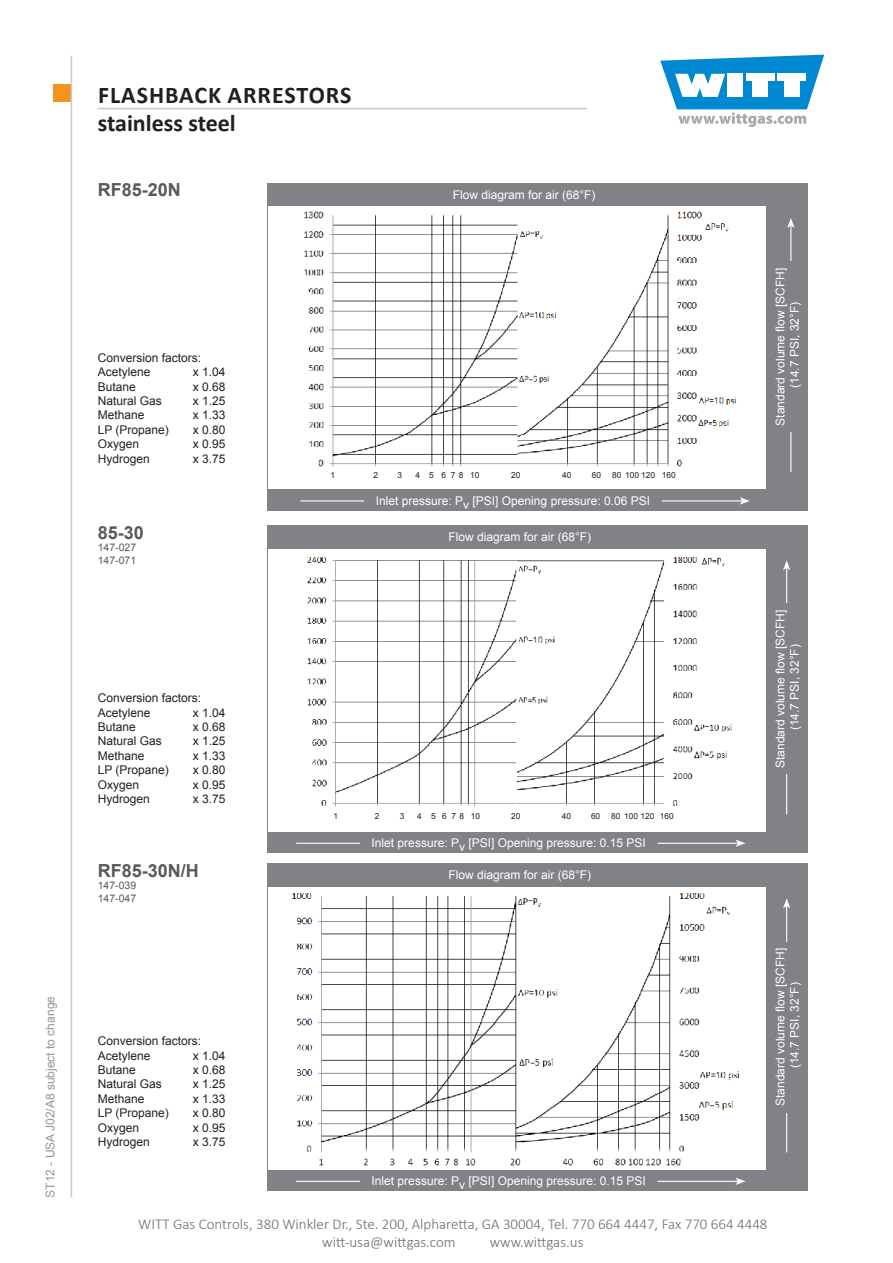
<style>
.page{position:relative;width:893px;height:1263px;background:#fff}
.page>*{position:absolute;margin:0;border:0;box-sizing:border-box;transform-origin:0 0}
.t1{font:700 24px/28.8px "Calibri";letter-spacing:.03em;color:#231f20}
.t2{font:700 18px "Arial";color:#58595b}
.t3{font:300 15px/18px "Calibri";color:#6b6c6f}
.t4{font:12px/14.4px "Arial";color:#231f20}
.t5{font:12px/14.4px "Arial";color:#fff;text-align:center}
.t6{font:12px "Arial";color:#949698}
.t7{font:10.5px/12.6px "Arial";color:#58595b}
.t8{font:8.4px "Arial";color:#231f20}
.t9{font:8.25px "Arial";color:#231f20}
</style>
<div class="page">
<div style="left:53px;top:85px;width:17px;height:17px;background:#f5941d"></div>
<svg style="left:660px;top:55px;width:164px;height:72px"></svg>
<hr style="left:71px;top:56px;width:1px;height:1141px;background:#c7c9cb">
<hr style="left:98px;top:108px;width:489px;height:1px;background:#c7c9cb">
<div style="left:268px;top:863px;width:540px;height:328px;background:#808285"></div>
<div style="left:268px;top:887px;width:497px;height:282px;background:#fff"></div>
<hr style="left:296px;top:1181px;width:442px;height:1px;background:#fff">
<svg style="left:736px;top:1178px;width:10px;height:7px"></svg>
<hr style="left:786px;top:906px;width:1px;height:246px;background:#fff">
<svg style="left:783px;top:898px;width:7px;height:10px"></svg>
<div style="left:361px;top:1171px;width:296px;height:19px;background:#808285"></div>
<img style="left:291px;top:893px;width:448px;height:273px">
<div style="left:268px;top:525px;width:540px;height:328px;background:#808285"></div>
<div style="left:268px;top:549px;width:497px;height:282px;background:#fff"></div>
<hr style="left:296px;top:843px;width:442px;height:1px;background:#fff">
<svg style="left:736px;top:840px;width:10px;height:7px"></svg>
<hr style="left:786px;top:568px;width:1px;height:246px;background:#fff">
<svg style="left:783px;top:560px;width:7px;height:10px"></svg>
<div style="left:361px;top:833px;width:296px;height:19px;background:#808285"></div>
<div style="left:268px;top:183px;width:540px;height:327px;background:#808285"></div>
<div style="left:268px;top:207px;width:497px;height:282px;background:#fff"></div>
<hr style="left:300px;top:500px;width:442px;height:1px;background:#fff">
<svg style="left:740px;top:497px;width:10px;height:8px"></svg>
<hr style="left:790px;top:226px;width:1px;height:246px;background:#fff">
<svg style="left:787px;top:218px;width:8px;height:10px"></svg>
<div style="left:365px;top:491px;width:296px;height:18px;background:#808285"></div>
<div style="left:766px;top:262px;width:42px;height:170px;background:#808285"></div>
<img style="left:303px;top:212px;width:433px;height:255px">
<img style="left:307px;top:557px;width:425px;height:250px">
<hr style="left:517px;top:560px;width:147px;height:1px;background:#58595b">
<p class="t6" style="left:42px;top:1197px;width:203px;rotate:-90deg">ST12 - USA J02/A8 subject to change</p>
<h1 class="t1" style="left:98px;top:80px;width:255px">FLASHBACK ARRESTORS stainless steel</h1>
<p class="t2" style="left:98px;top:178px;width:85px">RF85-20N</p>
<p class="t5" style="left:453px;top:188px;width:144px">Flow diagram for air (68°F)</p>
<p class="t4" style="left:98px;top:350px;width:105px">Conversion factors:<br>Acetylene</p>
<p class="t4" style="left:193px;top:365px;width:34px">x 1.04</p>
<p class="t4" style="left:98px;top:379px;width:40px">Butane</p>
<p class="t4" style="left:193px;top:379px;width:34px">x 0.68</p>
<p class="t4" style="left:98px;top:394px;width:66px">Natural Gas</p>
<p class="t4" style="left:193px;top:394px;width:34px">x 1.25</p>
<p class="t4" style="left:98px;top:408px;width:48px">Methane</p>
<p class="t4" style="left:193px;top:408px;width:34px">x 1.33</p>
<p class="t4" style="left:98px;top:422px;width:73px">LP (Propane)</p>
<p class="t4" style="left:193px;top:422px;width:34px">x 0.80</p>
<p class="t4" style="left:98px;top:437px;width:43px">Oxygen</p>
<p class="t4" style="left:193px;top:437px;width:34px">x 0.95</p>
<p class="t4" style="left:98px;top:451px;width:54px">Hydrogen</p>
<p class="t4" style="left:193px;top:451px;width:34px">x 3.75</p>
<p class="t2" style="left:98px;top:520px;width:48px">85-30</p>
<p class="t7" style="left:98px;top:541px;width:40px">147-027<br>147-071</p>
<p class="t8" style="left:331px;top:470px;width:6px">1</p>
<p class="t8" style="left:373px;top:470px;width:6px">2</p>
<p class="t8" style="left:398px;top:470px;width:6px">3</p>
<p class="t8" style="left:415px;top:470px;width:6px">4</p>
<p class="t8" style="left:429px;top:470px;width:6px">5</p>
<p class="t8" style="left:441px;top:470px;width:6px">6</p>
<p class="t8" style="left:451px;top:470px;width:14px">7 8</p>
<p class="t8" style="left:470px;top:470px;width:11px">10</p>
<p class="t8" style="left:511px;top:470px;width:11px">20</p>
<p class="t8" style="left:562px;top:470px;width:11px">40</p>
<p class="t8" style="left:592px;top:470px;width:11px">60</p>
<p class="t8" style="left:612px;top:470px;width:11px">80</p>
<p class="t8" style="left:625px;top:470px;width:31px">100 120</p>
<p class="t8" style="left:662px;top:470px;width:15px">160</p>
<p class="t5" style="left:376px;top:493px;width:276px">Inlet pressure: Pv [PSI] Opening pressure: 0.06 PSI</p>
<p class="t5" style="left:448px;top:530px;width:144px">Flow diagram for air (68°F)</p>
<p class="t5" style="left:773px;top:426px;width:160px;rotate:-90deg">Standard volume flow [SCFH] (14.7 PSI, 32°F)</p>
<p class="t4" style="left:98px;top:691px;width:105px">Conversion factors:<br>Acetylene</p>
<p class="t4" style="left:193px;top:705px;width:34px">x 1.04</p>
<p class="t4" style="left:98px;top:720px;width:40px">Butane</p>
<p class="t4" style="left:193px;top:720px;width:34px">x 0.68</p>
<p class="t4" style="left:98px;top:734px;width:66px">Natural Gas</p>
<p class="t4" style="left:193px;top:734px;width:34px">x 1.25</p>
<p class="t4" style="left:98px;top:748px;width:48px">Methane</p>
<p class="t4" style="left:193px;top:748px;width:34px">x 1.33</p>
<p class="t4" style="left:98px;top:763px;width:73px">LP (Propane)</p>
<p class="t4" style="left:193px;top:763px;width:34px">x 0.80</p>
<p class="t4" style="left:98px;top:777px;width:43px">Oxygen</p>
<p class="t4" style="left:193px;top:777px;width:34px">x 0.95</p>
<p class="t4" style="left:98px;top:792px;width:54px">Hydrogen</p>
<p class="t4" style="left:193px;top:792px;width:34px">x 3.75</p>
<p class="t2" style="left:98px;top:858px;width:103px">RF85-30N/H</p>
<p class="t7" style="left:98px;top:879px;width:40px">147-039<br>147-047</p>
<p class="t9" style="left:333px;top:811px;width:6px">1</p>
<p class="t9" style="left:375px;top:811px;width:6px">2</p>
<p class="t9" style="left:400px;top:811px;width:6px">3</p>
<p class="t9" style="left:417px;top:811px;width:6px">4</p>
<p class="t9" style="left:431px;top:811px;width:6px">5</p>
<p class="t9" style="left:442px;top:811px;width:6px">6</p>
<p class="t9" style="left:451px;top:811px;width:14px">7 8</p>
<p class="t9" style="left:471px;top:811px;width:11px">10</p>
<p class="t9" style="left:511px;top:811px;width:11px">20</p>
<p class="t9" style="left:562px;top:811px;width:11px">40</p>
<p class="t9" style="left:591px;top:811px;width:11px">60</p>
<p class="t9" style="left:611px;top:811px;width:11px">80</p>
<p class="t9" style="left:624px;top:811px;width:32px">100 120</p>
<p class="t9" style="left:660px;top:811px;width:15px">160</p>
<p class="t5" style="left:372px;top:836px;width:276px">Inlet pressure: Pv [PSI] Opening pressure: 0.15 PSI</p>
<p class="t5" style="left:448px;top:868px;width:144px">Flow diagram for air (68°F)</p>
<p class="t5" style="left:773px;top:768px;width:160px;rotate:-90deg">Standard volume flow [SCFH] (14.7 PSI, 32°F)</p>
<p class="t4" style="left:98px;top:1034px;width:105px">Conversion factors:<br>Acetylene</p>
<p class="t4" style="left:193px;top:1048px;width:34px">x 1.04</p>
<p class="t4" style="left:98px;top:1063px;width:40px">Butane</p>
<p class="t4" style="left:193px;top:1063px;width:34px">x 0.68</p>
<p class="t4" style="left:98px;top:1077px;width:66px">Natural Gas</p>
<p class="t4" style="left:193px;top:1077px;width:34px">x 1.25</p>
<p class="t4" style="left:98px;top:1091px;width:48px">Methane</p>
<p class="t4" style="left:193px;top:1091px;width:34px">x 1.33</p>
<p class="t4" style="left:98px;top:1106px;width:73px">LP (Propane)</p>
<p class="t4" style="left:193px;top:1106px;width:34px">x 0.80</p>
<p class="t4" style="left:98px;top:1120px;width:43px">Oxygen</p>
<p class="t4" style="left:193px;top:1120px;width:34px">x 0.95</p>
<p class="t4" style="left:98px;top:1135px;width:54px">Hydrogen</p>
<p class="t4" style="left:193px;top:1135px;width:34px">x 3.75</p>
<p class="t5" style="left:372px;top:1174px;width:276px">Inlet pressure: Pv [PSI] Opening pressure: 0.15 PSI</p>
<p class="t5" style="left:773px;top:1106px;width:160px;rotate:-90deg">Standard volume flow [SCFH] (14.7 PSI, 32°F)</p>
<p class="t3" style="left:322px;top:1215px;width:447px;text-indent:-184px">WITT Gas Controls, 380 Winkler Dr., Ste. 200, Alpharetta, GA 30004, Tel. 770 664 4447, Fax 770 664 4448 witt-usa@wittgas.com</p>
<p class="t3" style="left:490px;top:1233px;width:95px">www.wittgas.us</p>
</div>
